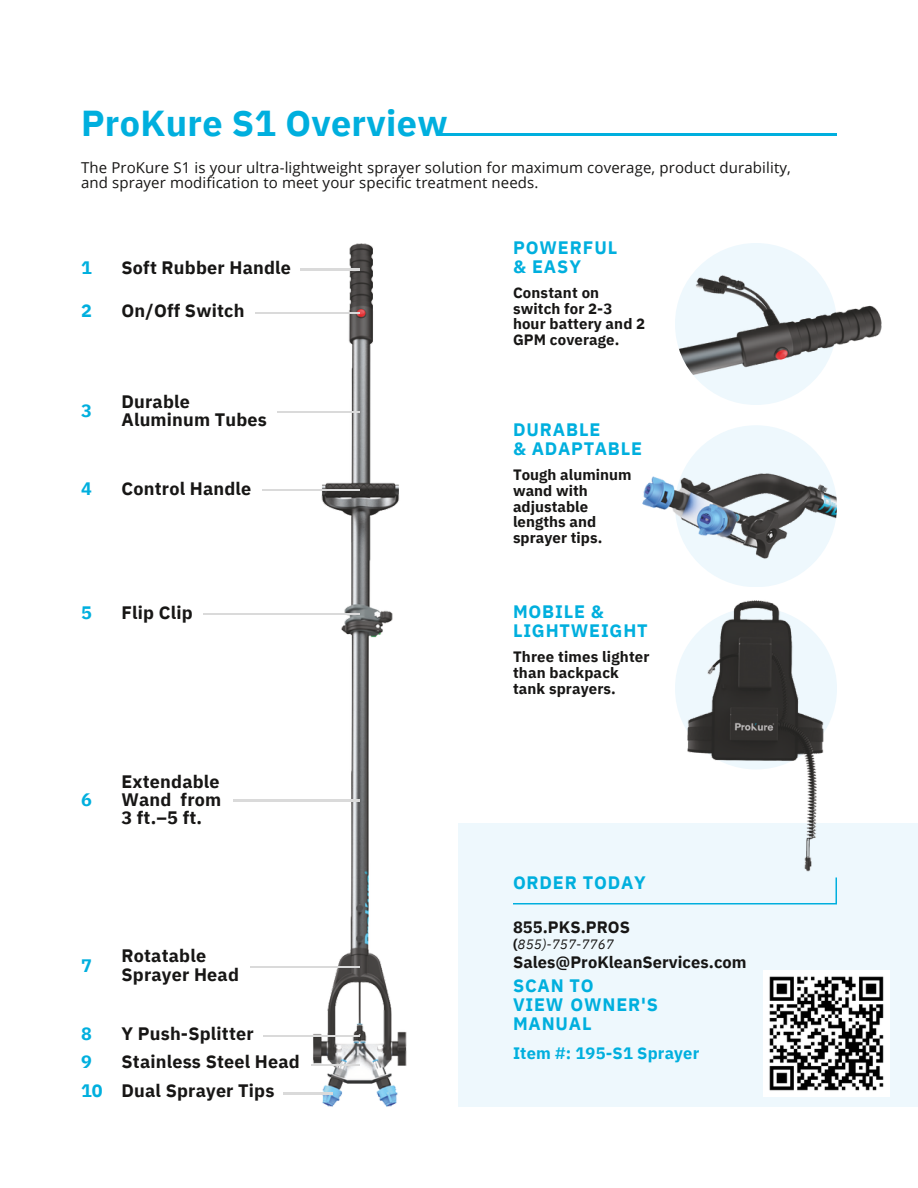
<style>
.page{position:relative;width:918px;height:1188px;background:#fff}
.page>*{position:absolute;margin:0;border:0;box-sizing:border-box;transform-origin:0 0}
.t1{font:700 36px "IBM Plex Sans";letter-spacing:.01em;color:#00afde}
.t2{font:700 18px/18px "IBM Plex Sans";letter-spacing:.01em;color:#171615}
.t3{font:700 18px/19.2px "IBM Plex Sans";letter-spacing:.045em;color:#00afde}
.t4{font:700 16.5px "IBM Plex Sans";letter-spacing:.005em;color:#171615}
.t5{font:700 16.5px "IBM Plex Sans";letter-spacing:.01em;color:#00afde}
.t6{font:700 15px/15.8px "IBM Plex Sans";letter-spacing:.01em;color:#171615}
.t7{font:15px/15.8px "Open Sans";letter-spacing:.01em;color:#171615}
.t8{font:italic 13.5px "IBM Plex Sans";letter-spacing:.005em;color:#171615}
.s1{font-weight:700;font-style:normal}
</style>
<div class="page">
<div style="left:459px;top:823px;width:459px;height:284px;background:#eef8fd"></div>
<svg style="left:513px;top:882px;width:324px;height:22px"></svg>
<img style="left:297px;top:243px;width:110px;height:864px">
<hr style="left:121px;top:269px;width:239px;height:1px;background:#dadada">
<div style="left:121px;top:256px;width:178px;height:27px;background:#fff"></div>
<hr style="left:121px;top:411px;width:239px;height:2px;background:#dadada">
<div style="left:121px;top:385px;width:156px;height:54px;background:#fff"></div>
<hr style="left:121px;top:1035px;width:239px;height:2px;background:#dadada">
<div style="left:121px;top:1022px;width:142px;height:27px;background:#fff"></div>
<hr style="left:121px;top:1064px;width:239px;height:2px;background:#dadada">
<div style="left:121px;top:1051px;width:190px;height:27px;background:#fff"></div>
<hr style="left:121px;top:1093px;width:212px;height:1px;background:#dadada">
<div style="left:121px;top:1080px;width:162px;height:27px;background:#fff"></div>
<hr style="left:121px;top:489px;width:239px;height:2px;background:#dadada">
<div style="left:121px;top:476px;width:141px;height:27px;background:#fff"></div>
<hr style="left:121px;top:312px;width:239px;height:2px;background:#dadada">
<div style="left:121px;top:299px;width:133px;height:27px;background:#fff"></div>
<hr style="left:121px;top:966px;width:238px;height:2px;background:#dadada">
<div style="left:121px;top:940px;width:128px;height:54px;background:#fff"></div>
<hr style="left:121px;top:800px;width:238px;height:1px;background:#dadada">
<div style="left:121px;top:773px;width:111px;height:54px;background:#fff"></div>
<hr style="left:121px;top:613px;width:239px;height:2px;background:#dadada">
<div style="left:121px;top:600px;width:82px;height:27px;background:#fff"></div>
<img style="left:675px;top:243px;width:162px;height:162px;border-radius:50%">
<img style="left:756px;top:243px;width:126px;height:162px">
<img style="left:675px;top:425px;width:162px;height:162px;border-radius:50%">
<img style="left:642px;top:446px;width:182px;height:121px">
<hr style="left:94px;top:134px;width:743px;height:1px;background:#00afde">
<div style="left:81px;top:94px;width:360px;height:54px;background:#fff"></div>
<img style="left:675px;top:574px;width:162px;height:308px">
<img style="left:763px;top:971px;width:126px;height:126px">
<h1 class="t1" style="left:81px;top:99px;width:368px">ProKure S1 Overview</h1>
<p class="t7" style="left:81px;top:159px;width:711px">The ProKure S1 is your ultra-lightweight sprayer solution for maximum coverage, product durability, and sprayer modification to meet your specific treatment needs.</p>
<p class="t3" style="left:81px;top:258px;width:12px">1</p>
<p class="t3" style="left:81px;top:301px;width:12px">2</p>
<p class="t3" style="left:81px;top:401px;width:12px">3</p>
<p class="t3" style="left:81px;top:479px;width:12px">4</p>
<p class="t2" style="left:122px;top:259px;width:171px">Soft Rubber Handle</p>
<p class="t2" style="left:122px;top:301px;width:124px">On/Off Switch</p>
<p class="t2" style="left:122px;top:393px;width:147px">Durable<br>Aluminum Tubes</p>
<p class="t2" style="left:122px;top:479px;width:131px">Control Handle</p>
<p class="t3" style="left:81px;top:603px;width:12px">5</p>
<p class="t2" style="left:122px;top:603px;width:73px">Flip Clip</p>
<p class="t3" style="left:81px;top:789px;width:12px">6</p>
<p class="t2" style="left:122px;top:772px;width:101px;text-align:justify">Extendable Wand from 3 ft.–5 ft.</p>
<p class="t3" style="left:81px;top:956px;width:12px">7</p>
<p class="t3" style="left:81px;top:1019px;width:23px;line-height:28.2px">8<br>9<br>10</p>
<p class="t2" style="left:122px;top:946px;width:119px;line-height:19.2px">Rotatable<br>Sprayer Head</p>
<p class="t2" style="left:122px;top:1019px;width:180px;line-height:28.2px">Y Push-Splitter<br>Stainless Steel Head<br>Dual Sprayer Tips</p>
<p class="t3" style="left:513px;top:237px;width:106px">POWERFUL &amp; EASY</p>
<p class="t6" style="left:513px;top:284px;width:134px">Constant on switch for 2-3 hour battery and 2<br>GPM coverage.</p>
<p class="t3" style="left:513px;top:420px;width:130px">DURABLE<br>&amp; ADAPTABLE</p>
<p class="t6" style="left:513px;top:467px;width:120px">Tough aluminum wand with adjustable lengths and sprayer tips.</p>
<p class="t3" style="left:513px;top:602px;width:136px">MOBILE &amp;<br>LIGHTWEIGHT</p>
<p class="t6" style="left:513px;top:649px;width:138px">Three times lighter than backpack tank sprayers.</p>
<p class="t3" style="left:513px;top:872px;width:134px">ORDER TODAY</p>
<p class="t4" style="left:513px;top:916px;width:119px">855.PKS.PROS</p>
<p class="t8" style="left:513px;top:935px;width:102px"><span class="s1">(</span>855)-757-7767</p>
<p class="t4" style="left:513px;top:951px;width:235px">Sales@ProKleanServices.com</p>
<p class="t3" style="left:513px;top:976px;width:147px">SCAN TO<br>VIEW OWNER'S<br>MANUAL</p>
<p class="t5" style="left:513px;top:1042px;width:188px">Item #: 195-S1 Sprayer</p>
</div>
